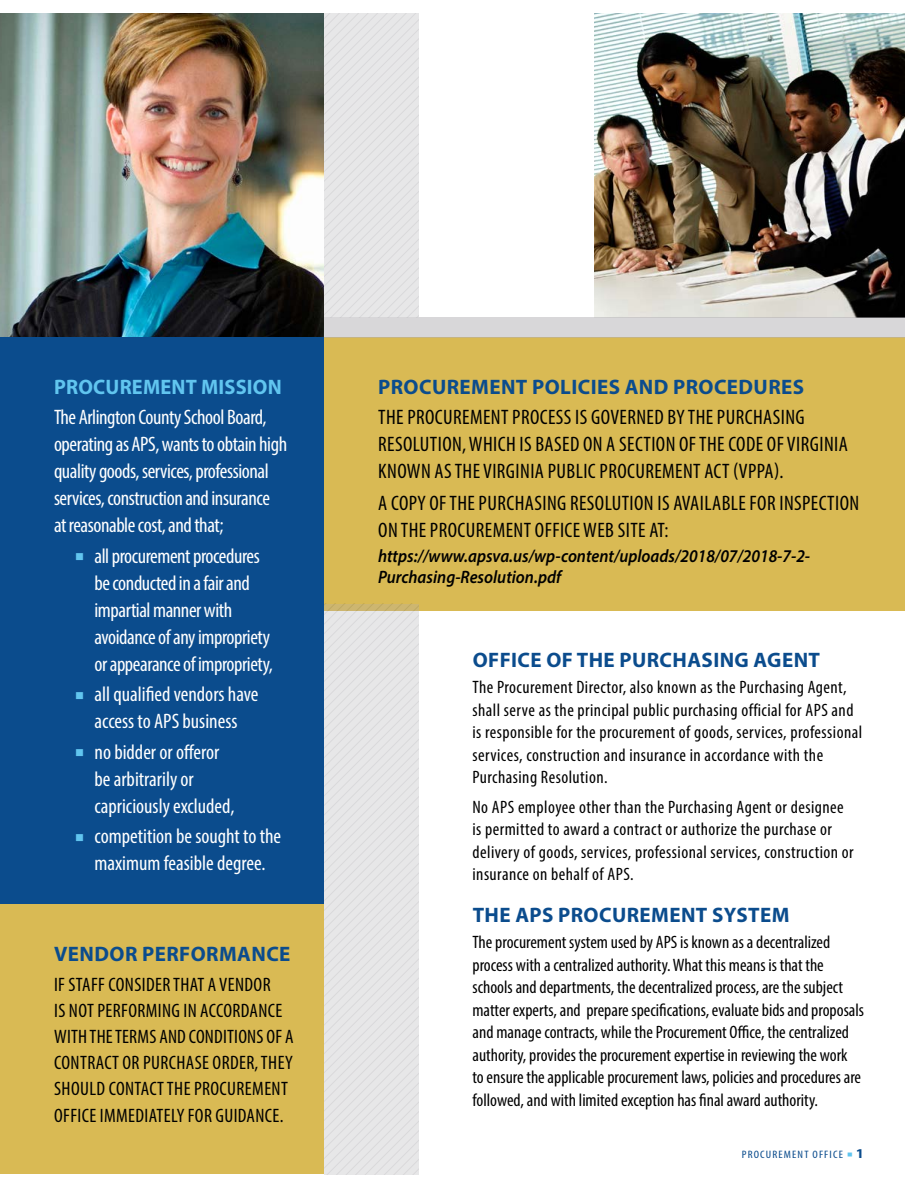
<style>
.page{position:relative;width:918px;height:1188px;background:#fff}
.page>*{position:absolute;margin:0;border:0;box-sizing:border-box;transform-origin:0 0}
.t1{font:condensed 21px/27px "Myriad Pro";letter-spacing:-.02em;color:#fff}
.t2{font:condensed 21px "Myriad Pro";letter-spacing:.02em;color:#000}
.t3{font:condensed 21px/27px "Myriad Pro";color:#fff;text-align:center}
.t4{font:700 21px "Myriad Pro";letter-spacing:.02em;color:#0b4c8d}
.t5{font:700 21px "Myriad Pro";color:#61c5ef}
.t6{font:condensed 19.5px "Myriad Pro";letter-spacing:.02em;color:#000}
.t7{font:condensed 18px/22.5px "Myriad Pro";letter-spacing:.005em;color:#000}
.t8{font:condensed 18px/22.5px "Myriad Pro";letter-spacing:.025em;color:#000}
.t9{font:italic 600 18px/21px "Myriad Pro";color:#000;scale:.92 1}
.t10{font:700 13.5px "Myriad Pro";color:#0b4c8d;scale:1.11 1}
.t11{font:condensed 10.8px "Myriad Pro";color:#0b4c8d;scale:1.11 1}
.s1{color:#61c5ef}
</style>
<div class="page">
<svg style="left:324px;top:14px;width:94px;height:303px;background:#e4e4e5"></svg>
<img style="left:594px;top:14px;width:310px;height:303px">
<div style="left:324px;top:338px;width:580px;height:273px;background:#d9ba54"></div>
<svg style="left:324px;top:670px;width:94px;height:504px;background:#e4e4e5"></svg>
<div style="left:324px;top:317px;width:580px;height:21px;background:#d8d7d9"></div>
<img style="left:0;top:14px;width:324px;height:324px">
<div style="left:0;top:904px;width:324px;height:270px;background:#d9ba54"></div>
<div style="left:0;top:338px;width:324px;height:566px;background:#0b4c8d"></div>
<p class="t5" style="left:54px;top:373px;width:26px">PROCUREMENT</p>
<p class="t5" style="left:201px;top:373px;width:29px">MISSION</p>
<p class="t1" style="left:54px;top:404px;width:235px">The Arlington County School Board, operating as APS, wants to obtain high quality goods, services, professional services, construction and insurance at reasonable cost, and that;</p>
<p class="t1" style="left:94px;top:542px;width:180px;text-indent:-19px"><span class="s1">■</span> all procurement procedures be conducted in a fair and impartial manner with avoidance of any impropriety or appearance of impropriety,</p>
<p class="t3" style="left:75px;top:681px;width:185px"><span class="s1">■</span> all qualified vendors have access to APS business</p>
<p class="t3" style="left:94px;top:738px;width:141px;text-align:left;text-indent:-19px"><span class="s1">■</span> no bidder or offeror be arbitrarily or capriciously excluded,</p>
<p class="t3" style="left:75px;top:823px;width:208px"><span class="s1">■</span> competition be sought to the maximum feasible degree.</p>
<p class="t4" style="left:54px;top:940px;width:238px">VENDOR PERFORMANCE</p>
<p class="t6" style="left:54px;top:972px;width:23px">Ifstaff</p>
<p class="t6" style="left:108px;top:972px;width:9px">consider</p>
<p class="t6" style="left:173px;top:972px;width:64px">that a Vendor</p>
<p class="t6" style="left:54px;top:999px;width:53px">isnotperformin</p>
<p class="t6" style="left:172px;top:999px;width:38px">g in accordance</p>
<p class="t6" style="left:54px;top:1025px;width:71px">with theterms</p>
<p class="t6" style="left:159px;top:1025px;width:38px">and conditions</p>
<p class="t6" style="left:267px;top:1025px;width:27px">of a</p>
<p class="t6" style="left:54px;top:1051px;width:9px">contract</p>
<p class="t6" style="left:123px;top:1051px;width:30px">or purc</p>
<p class="t6" style="left:177px;top:1051px;width:46px">hase order</p>
<p class="t6" style="left:255px;top:1051px;width:40px">, they</p>
<p class="t6" style="left:54px;top:1077px;width:27px">should</p>
<p class="t6" style="left:109px;top:1077px;width:9px">contact</p>
<p class="t6" style="left:167px;top:1077px;width:45px">the Procurement</p>
<p class="t6" style="left:54px;top:1104px;width:17px">Office</p>
<p class="t6" style="left:100px;top:1104px;width:9px">immediatel</p>
<p class="t6" style="left:177px;top:1104px;width:57px">y for guidance</p>
<p class="t6" style="left:280px;top:1104px;width:5px">.</p>
<p class="t4" style="left:378px;top:373px;width:427px">PROCUREMENT POLICIES AND PROCEDURES</p>
<p class="t2" style="left:378px;top:405px;width:40px">The procurement</p>
<p class="t2" style="left:512px;top:405px;width:10px">process</p>
<p class="t2" style="left:575px;top:405px;width:36px">is governed</p>
<p class="t2" style="left:668px;top:405px;width:139px">by the Purchasing</p>
<p class="t2" style="left:378px;top:432px;width:19px">Resolution</p>
<p class="t2" style="left:462px;top:432px;width:83px">, which is based</p>
<p class="t2" style="left:583px;top:432px;width:45px">on asection</p>
<p class="t2" style="left:679px;top:432px;width:148px">of the Code of Virginia</p>
<p class="t2" style="left:378px;top:459px;width:21px">known</p>
<p class="t2" style="left:435px;top:459px;width:131px">as the Virginia Public</p>
<p class="t2" style="left:600px;top:459px;width:19px">Procurement</p>
<p class="t2" style="left:704px;top:459px;width:81px">Act (VPPA).</p>
<p class="t2" style="left:378px;top:490px;width:210px">A copy of the Purchasing Resolution</p>
<p class="t2" style="left:657px;top:490px;width:25px">is available</p>
<p class="t2" style="left:750px;top:490px;width:39px">for inspection</p>
<p class="t2" style="left:378px;top:517px;width:71px">on the Procurement</p>
<p class="t2" style="left:535px;top:517px;width:18px">Office</p>
<p class="t2" style="left:583px;top:517px;width:87px">Web site at:</p>
<p class="t9" style="left:378px;top:545px;width:471px">https://www.apsva.us/wp-content/uploads/2018/07/2018-7-2-<br>Purchasing-Resolution.pdf</p>
<p class="t4" style="left:473px;top:647px;width:349px">OFFICE OF THE PURCHASING AGENT</p>
<p class="t8" style="left:472px;top:676px;width:391px">The Procurement Director, also known as the Purchasing Agent, shall serve as the principal public purchasing official for APS and is responsible for the procurement of goods, services, professional services, construction and insurance in accordance with the Purchasing Resolution.</p>
<p class="t8" style="left:472px;top:795px;width:383px">No APS employee other than the Purchasing Agent or designee is permitted to award a contract or authorize the purchase or delivery of goods, services, professional services, construction or insurance on behalf of APS.</p>
<p class="t4" style="left:473px;top:901px;width:318px">THE APS PROCUREMENT SYSTEM</p>
<p class="t7" style="left:472px;top:931px;width:393px">The procurement system used by APS is known as a decentralized process with a centralized authority. What this means is that the schools and departments, the decentralized process, are the subject matter experts, and prepare specifications, evaluate bids and proposals and manage contracts, while the Procurement Office, the centralized authority, provides the procurement expertise in reviewing the work<br>to ensure the applicable procurement laws, policies and procedures are followed, and with limited exception has final award authority.</p>
<p class="t11" style="left:742px;top:1148px;width:12px">Procurement</p>
<p class="t11" style="left:813px;top:1148px;width:6px">office</p>
<p class="t10" style="left:847px;top:1145px;width:17px"><span class="s1">■</span> 1</p>
</div>
